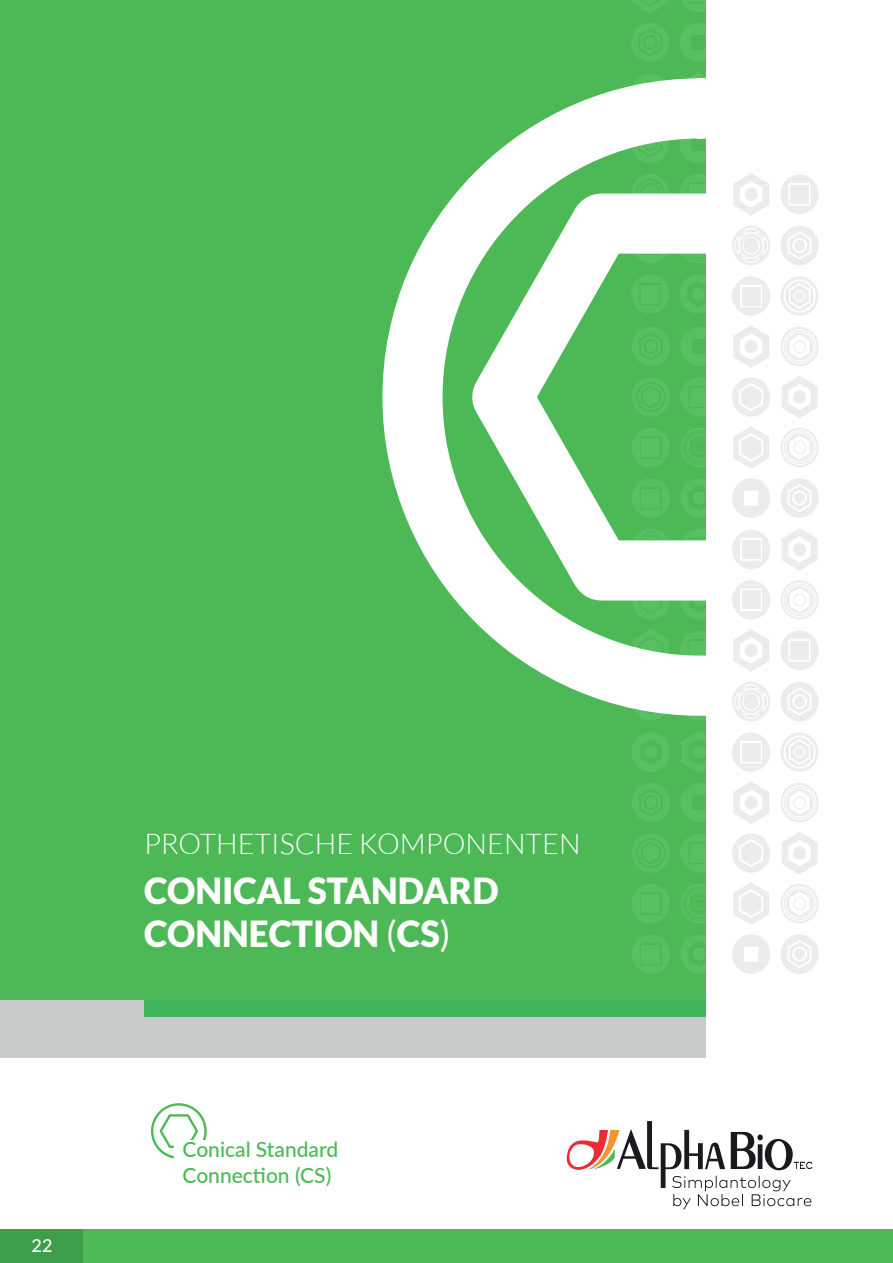
<style>
.page{position:relative;width:893px;height:1263px;background:#fff}
.page>*{position:absolute;margin:0;border:0;box-sizing:border-box;transform-origin:0 0}
.t1{font:900 36px/43.2px "Lato";color:#fff}
.t2{font:300 28.65px "Lato";color:#fff}
.t3{font:500 21px/25.2px "Lato";color:#4db956}
.t4{font:500 18px "Lato";color:#fff}
.s1{font-weight:400}
</style>
<div class="page">
<div style="left:0;top:0;width:705px;height:1002px;background:#4db956"></div>
<div style="left:0;top:1000px;width:705px;height:57px;background:#c7cbcc"></div>
<svg style="left:688px;top:716px;width:17px;height:4px"></svg>
<svg style="left:640px;top:716px;width:22px;height:4px"></svg>
<svg style="left:632px;top:733px;width:38px;height:38px"></svg>
<div style="left:645px;top:745px;width:12px;height:14px;background:#59bf63;border-radius:50%"></div>
<svg style="left:632px;top:834px;width:38px;height:38px"></svg>
<svg style="left:682px;top:731px;width:23px;height:42px"></svg>
<div style="left:693px;top:745px;width:12px;height:14px;background:#59bf63;border-radius:50%"></div>
<svg style="left:681px;top:834px;width:24px;height:38px"></svg>
<svg style="left:681px;top:783px;width:24px;height:39px"></svg>
<svg style="left:632px;top:783px;width:38px;height:39px"></svg>
<div style="left:645px;top:797px;width:11px;height:11px;background:#59bf63;border-radius:50%"></div>
<svg style="left:681px;top:935px;width:24px;height:38px"></svg>
<div style="left:693px;top:947px;width:12px;height:14px;background:#59bf63;border-radius:50%"></div>
<svg style="left:632px;top:935px;width:38px;height:38px"></svg>
<svg style="left:681px;top:884px;width:24px;height:39px"></svg>
<svg style="left:632px;top:884px;width:38px;height:39px"></svg>
<svg style="left:680px;top:23px;width:25px;height:39px"></svg>
<svg style="left:632px;top:23px;width:37px;height:39px"></svg>
<div style="left:645px;top:37px;width:11px;height:11px;background:#59bf63;border-radius:50%"></div>
<svg style="left:640px;top:74px;width:21px;height:4px"></svg>
<svg style="left:690px;top:73px;width:15px;height:5px"></svg>
<svg style="left:633px;top:0;width:35px;height:13px"></svg>
<svg style="left:681px;top:0;width:24px;height:12px"></svg>
<div style="left:144px;top:1000px;width:561px;height:17px;background:#3fb659"></div>
<svg style="left:382px;top:78px;width:324px;height:638px"></svg>
<svg style="left:433px;top:163px;width:385px;height:489px"></svg>
<svg style="left:780px;top:631px;width:39px;height:39px"></svg>
<svg style="left:733px;top:629px;width:36px;height:43px"></svg>
<div style="left:745px;top:644px;width:13px;height:13px;background:#ebeced;border-radius:50%"></div>
<svg style="left:781px;top:682px;width:38px;height:39px"></svg>
<div style="left:794px;top:696px;width:11px;height:11px;background:#ebeced;border-radius:50%"></div>
<svg style="left:732px;top:682px;width:38px;height:39px"></svg>
<svg style="left:732px;top:732px;width:38px;height:40px"></svg>
<svg style="left:733px;top:782px;width:36px;height:42px"></svg>
<div style="left:745px;top:796px;width:13px;height:13px;background:#ebeced;border-radius:50%"></div>
<svg style="left:733px;top:883px;width:36px;height:42px"></svg>
<svg style="left:781px;top:934px;width:38px;height:40px"></svg>
<div style="left:794px;top:948px;width:11px;height:12px;background:#ebeced;border-radius:50%"></div>
<svg style="left:732px;top:934px;width:38px;height:40px"></svg>
<svg style="left:732px;top:833px;width:38px;height:40px"></svg>
<svg style="left:782px;top:832px;width:35px;height:42px"></svg>
<div style="left:793px;top:846px;width:13px;height:14px;background:#ebeced;border-radius:50%"></div>
<svg style="left:781px;top:884px;width:38px;height:39px"></svg>
<svg style="left:732px;top:580px;width:38px;height:40px"></svg>
<svg style="left:780px;top:580px;width:39px;height:40px"></svg>
<svg style="left:781px;top:783px;width:38px;height:39px"></svg>
<svg style="left:732px;top:530px;width:38px;height:39px"></svg>
<svg style="left:782px;top:528px;width:35px;height:43px"></svg>
<div style="left:793px;top:543px;width:13px;height:13px;background:#ebeced;border-radius:50%"></div>
<svg style="left:781px;top:732px;width:38px;height:40px"></svg>
<div style="left:795px;top:747px;width:9px;height:10px;background:#ebeced;border-radius:50%"></div>
<svg style="left:780px;top:175px;width:39px;height:39px"></svg>
<svg style="left:733px;top:173px;width:36px;height:43px"></svg>
<div style="left:745px;top:188px;width:13px;height:13px;background:#ebeced;border-radius:50%"></div>
<svg style="left:780px;top:226px;width:39px;height:39px"></svg>
<div style="left:794px;top:240px;width:11px;height:11px;background:#ebeced;border-radius:50%"></div>
<svg style="left:732px;top:226px;width:38px;height:39px"></svg>
<svg style="left:732px;top:276px;width:38px;height:40px"></svg>
<svg style="left:733px;top:325px;width:36px;height:43px"></svg>
<div style="left:745px;top:340px;width:13px;height:13px;background:#ebeced;border-radius:50%"></div>
<svg style="left:733px;top:426px;width:36px;height:43px"></svg>
<svg style="left:780px;top:478px;width:39px;height:40px"></svg>
<div style="left:794px;top:492px;width:11px;height:12px;background:#ebeced;border-radius:50%"></div>
<svg style="left:732px;top:478px;width:38px;height:40px"></svg>
<svg style="left:732px;top:377px;width:38px;height:40px"></svg>
<svg style="left:782px;top:376px;width:35px;height:42px"></svg>
<div style="left:793px;top:390px;width:13px;height:14px;background:#ebeced;border-radius:50%"></div>
<svg style="left:780px;top:428px;width:39px;height:39px"></svg>
<svg style="left:780px;top:327px;width:39px;height:39px"></svg>
<svg style="left:780px;top:276px;width:39px;height:40px"></svg>
<div style="left:795px;top:291px;width:9px;height:9px;background:#ebeced;border-radius:50%"></div>
<svg style="left:151px;top:1103px;width:56px;height:56px"></svg>
<hr style="left:892px;top:149px;width:1px;height:1114px;background:#eaebeb">
<hr style="left:892px;top:0;width:1px;height:155px;background:#c7cbcc">
<div style="left:0;top:1229px;width:893px;height:34px;background:#4db956"></div>
<div style="left:0;top:1229px;width:83px;height:34px;background:#3e9f4a"></div>
<svg style="left:567px;top:1121px;width:245px;height:88px"></svg>
<p class="t4" style="left:32px;top:1233px;width:23px">22</p>
<p class="t2" style="left:144px;top:828px;width:438px">PROTHETISCHE KOMPONENTEN</p>
<p class="t1" style="left:144px;top:868px;width:356px">CONICAL STANDARD<br>CONNECTION <span class="s1">(</span>CS<span class="s1">)</span></p>
<p class="t3" style="left:183px;top:1136px;width:157px">Conical Standard<br>Connection (CS)</p>
</div>
